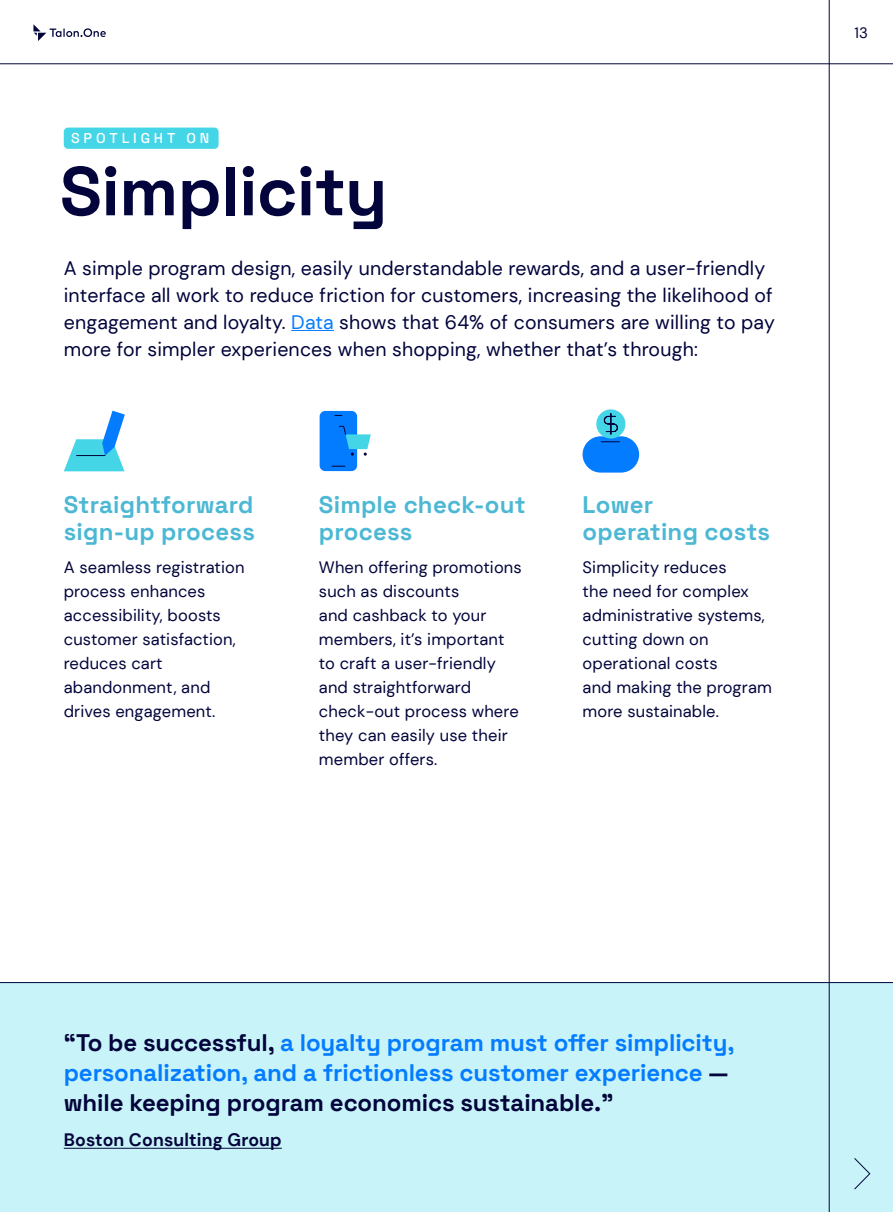
<style>
.page{position:relative;width:893px;height:1212px;background:#fff}
.page>*{position:absolute;margin:0;border:0;box-sizing:border-box;transform-origin:0 0}
.Page_Title{font:700 69px "Space Grotesk";letter-spacing:-.01em;color:#02043b}
.Quotes{font:700 24px/30px "Space Grotesk";letter-spacing:-.005em;color:#047cff}
.t1{font:700 24px/27px "Space Grotesk";letter-spacing:.01em;color:#4cb8d4}
.t2{font:19.5px/27px "DM Sans";letter-spacing:.01em;color:#02043b}
.t3{font:700 18px "DM Sans";letter-spacing:.01em;color:#02043b}
.t4{font:16.5px/24px "DM Sans";letter-spacing:.01em;color:#02043b}
.t5{font:15px "DM Sans";color:#02043b}
.Page_Title-2{font:500 14.25px "Space Grotesk";letter-spacing:.265em;color:#fff}
.s1{color:#047cff}
.s2{color:#02043b}
</style>
<div class="page">
<hr style="left:829px;top:0;width:1px;height:1212px;background:#02043b">
<hr style="left:0;top:64px;width:893px;height:1px;background:#02043b">
<div style="left:0;top:982px;width:893px;height:230px;background:#c8f3f8"></div>
<svg style="left:854px;top:1158px;width:17px;height:32px"></svg>
<div style="left:64px;top:128px;width:155px;height:21px;background:#44d5e7;border-radius:4px"></div>
<hr style="left:0;top:982px;width:893px;height:1px;background:#02043b">
<svg style="left:64px;top:411px;width:61px;height:60px"></svg>
<div style="left:320px;top:411px;width:37px;height:60px;background:#047cff;border-radius:6px"></div>
<svg style="left:332px;top:466px;width:13px;height:1px"></svg>
<svg style="left:339px;top:425px;width:32px;height:31px"></svg>
<div style="left:583px;top:436px;width:56px;height:37px;background:#047cff;border-radius:18px"></div>
<div style="left:596px;top:409px;width:29px;height:29px;background:#44d5e7;border-radius:50%"></div>
<svg style="left:600px;top:412px;width:20px;height:31px"></svg>
<svg style="left:33px;top:24px;width:73px;height:17px"></svg>
<svg style="left:63px;top:1147px;width:219px;height:2px"></svg>
<p class="Page_Title-2" style="left:71px;top:128px;width:140px">SPOTLIGHT ON</p>
<p class="Page_Title" style="left:60px;top:141px;width:329px">Simplicity</p>
<p class="t2" style="left:64px;top:254px;width:713px">A simple program design, easily understandable rewards, and a user-friendly interface all work to reduce friction for customers, increasing the likelihood of engagement and loyalty. <span class="s1">Data</span> shows that 64% of consumers are willing to pay more for simpler experiences when shopping, whether that’s through:</p>
<p class="t1" style="left:64px;top:490px;width:193px">Straightforward sign‑up process</p>
<p class="t4" style="left:64px;top:555px;width:182px">A seamless registration process enhances accessibility, boosts customer satisfaction, reduces cart abandonment, and drives engagement.</p>
<p class="t1" style="left:319px;top:490px;width:208px">Simple check‑out process</p>
<p class="t4" style="left:319px;top:555px;width:204px">When offering promotions such as discounts<br>and cashback to your members, it’s important to craft a user-friendly and straightforward check‑out process where they can easily use their member offers.</p>
<p class="t1" style="left:583px;top:490px;width:189px">Lower operating costs</p>
<p class="t4" style="left:583px;top:555px;width:191px">Simplicity reduces<br>the need for complex administrative systems, cutting down on operational costs<br>and making the program more sustainable.</p>
<p class="t5" style="left:854px;top:24px;width:15px">13</p>
<p class="Quotes" style="left:64px;top:1026px;width:672px"><span class="s2">“To be successful,</span> a loyalty program must offer simplicity, personalization, and a frictionless customer experience <span class="s2">— while keeping program economics sustainable.”</span></p>
<p class="t3" style="left:64px;top:1129px;width:220px">Boston Consulting Group</p>
</div>
